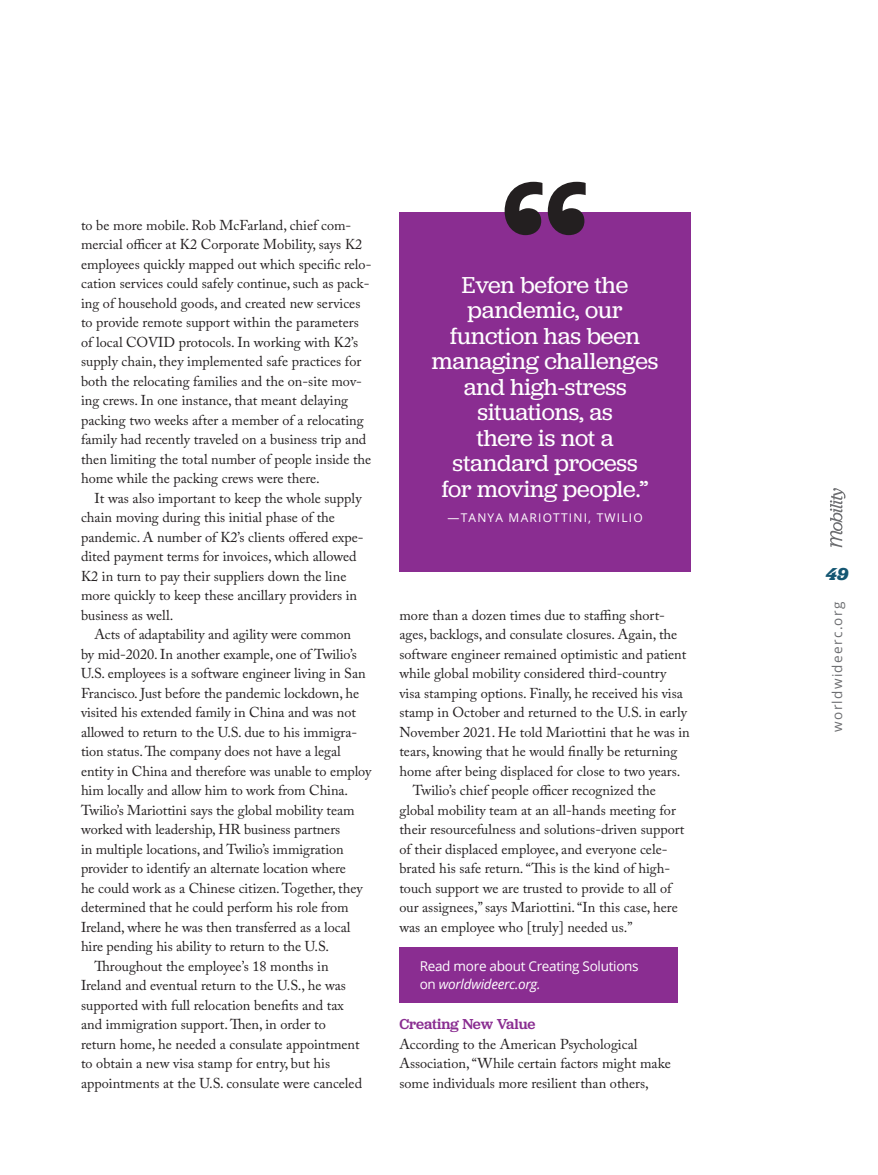
<style>
.page{position:relative;width:878px;height:1175px;background:#fff}
.page>*{position:absolute;margin:0;border:0;box-sizing:border-box;transform-origin:0 0}
.Pull_Quote{font:24px/25.5px "Jubilat";letter-spacing:-.005em;color:#fff;text-align:center}
.t1{font:italic 700 18px "Jubilat";color:#145672}
.Feature_4___Subhed{font:500 15px "Jubilat";letter-spacing:-.005em;color:#8a2d91}
.BODY___Indent{font:14.25px/19.5px "Adobe Caslon Pro";color:#231f20}
.BODY___No_Indent{font:14.25px/19.5px "Adobe Caslon Pro";color:#231f20}
.Sidebar___No_Indent{font:13.5px/18px "Open Sans";letter-spacing:-.02em;color:#fff}
.t2{font:13.5px "Open Sans";letter-spacing:.1em;color:#6c6d70}
.Pull_Quote___Byline{font:12px "Open Sans";letter-spacing:.1em;color:#fff}
.s1{font-style:italic}
</style>
<div class="page">
<div style="left:399px;top:947px;width:278px;height:55px;background:#8a2d91"></div>
<div style="left:399px;top:212px;width:291px;height:360px;background:#8a2d91"></div>
<svg style="left:504px;top:182px;width:81px;height:53px"></svg>
<svg style="left:830px;top:488px;width:15px;height:59px"></svg>
<p class="BODY___Indent" style="left:81px;top:215px;width:292px">to be more mobile. Rob McFarland, chief com&shy;mercial officer at K2 Corporate Mobility, says K2 employees quickly mapped out which specific relo&shy;cation services could safely continue, such as pack&shy;ing of household goods, and created new services to provide remote support within the parameters of local COVID protocols. In working with K2’s supply chain, they implemented safe practices for both the relocating families and the on-site mov&shy;ing crews. In one instance, that meant delaying packing two weeks after a member of a relocating family had recently traveled on a business trip and then limiting the total number of people inside the home while the packing crews were there.</p>
<p class="BODY___Indent" style="left:81px;top:488px;width:284px;text-indent:14px">It was also important to keep the whole supply chain moving during this initial phase of the pandemic. A number of K2’s clients offered expe&shy;dited payment terms for invoices, which allowed K2 in turn to pay their suppliers down the line more quickly to keep these ancillary providers in business as well.</p>
<p class="BODY___Indent" style="left:81px;top:624px;width:292px;text-indent:14px">Acts of adaptability and agility were common<br>by mid-2020. In another example, one of Twilio’s U.S. employees is a software engineer living in San Francisco. Just before the pandemic lockdown, he visited his extended family in China and was not allowed to return to the U.S. due to his immigra&shy;tion status. The company does not have a legal entity in China and therefore was unable to employ him locally and allow him to work from China.<br>Twilio’s Mariottini says the global mobility team worked with leadership, HR business partners<br>in multiple locations, and Twilio’s immigration provider to identify an alternate location where<br>he could work as a Chinese citizen. Together, they determined that he could perform his role from Ireland, where he was then transferred as a local hire pending his ability to return to the U.S.</p>
<p class="BODY___Indent" style="left:81px;top:956px;width:282px;text-indent:14px">Throughout the employee’s 18 months in Ireland and eventual return to the U.S., he was supported with full relocation benefits and tax and immigration support. Then, in order to return home, he needed a consulate appointment to obtain a new visa stamp for entry, but his appointments at the U.S. consulate were canceled</p>
<p class="Pull_Quote" style="left:431px;top:271px;width:228px">Even before the pandemic, our function has been managing challenges and high-stress situations, as<br>there is not a standard process<br>for moving people.”</p>
<p class="Pull_Quote___Byline" style="left:447px;top:509px;width:197px">—TANYA MARIOTTINI, TWILIO</p>
<p class="BODY___Indent" style="left:399px;top:605px;width:292px">more than a dozen times due to staffing short&shy;ages, backlogs, and consulate closures. Again, the software engineer remained optimistic and patient while global mobility considered third-country visa stamping options. Finally, he received his visa stamp in October and returned to the U.S. in early November 2021. He told Mariottini that he was in tears, knowing that he would finally be returning home after being displaced for close to two years.</p>
<p class="BODY___Indent" style="left:399px;top:780px;width:286px;text-indent:14px">Twilio’s chief people officer recognized the global mobility team at an all-hands meeting for their resourcefulness and solutions-driven support of their displaced employee, and everyone cele&shy;brated his safe return. “This is the kind of high&shy;touch support we are trusted to provide to all of our assignees,” says Mariottini. “In this case, here was an employee who [truly] needed us.”</p>
<p class="Sidebar___No_Indent" style="left:419px;top:956px;width:220px">Read more about Creating Solutions on <span class="s1">worldwideerc.org.</span></p>
<p class="Feature_4___Subhed" style="left:399px;top:1014px;width:137px">Creating New Value</p>
<p class="BODY___No_Indent" style="left:399px;top:1034px;width:273px">According to the American Psychological<br>Association, “While certain factors might make some individuals more resilient than others,</p>
<p class="t1" style="left:825px;top:563px;width:24px">49</p>
<p class="t2" style="left:828px;top:732px;width:132px;rotate:-90deg">worldwideerc.org</p>
</div>
